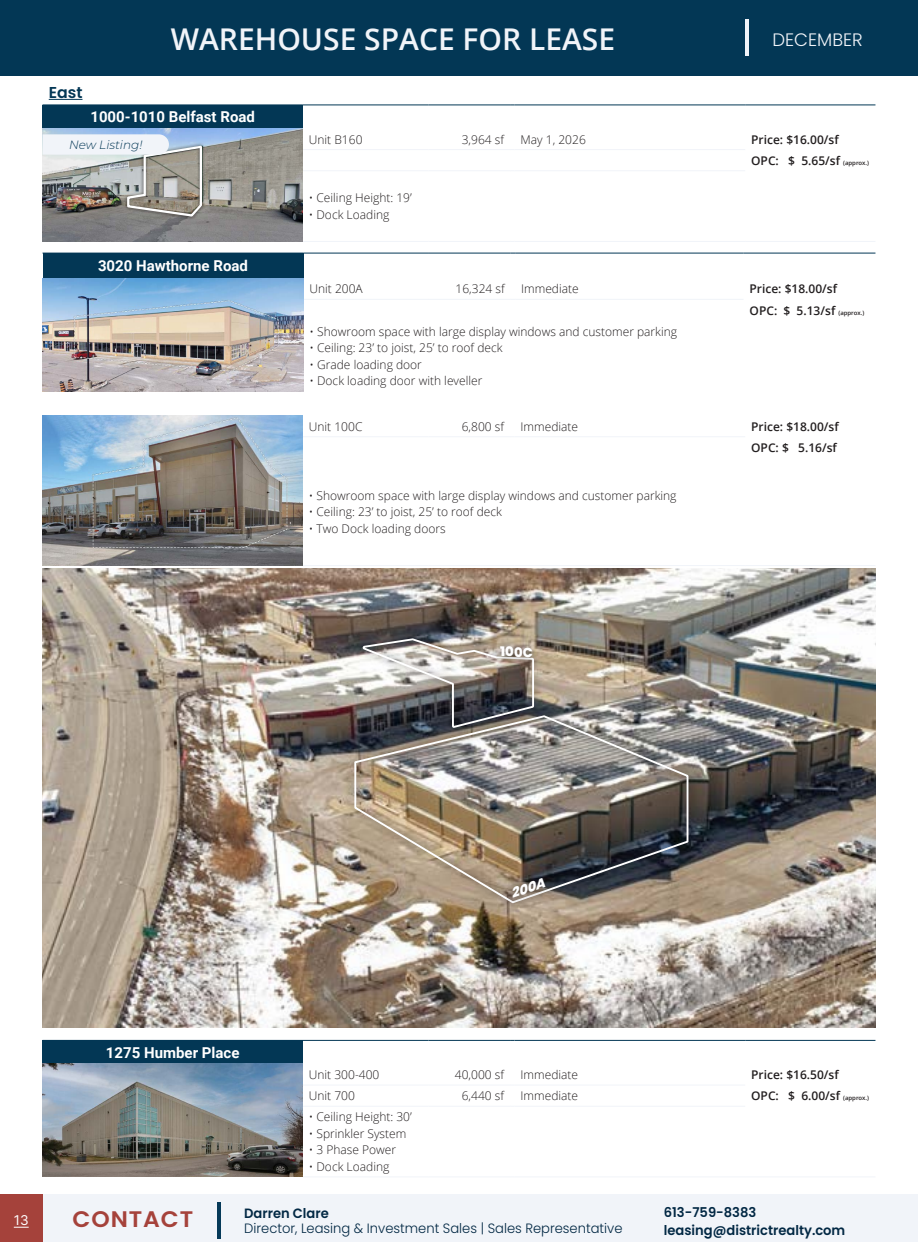
<style>
.page{position:relative;width:918px;height:1242px;background:#fff}
.page>*{position:absolute;margin:0;border:0;box-sizing:border-box;transform-origin:0 0}
.t1{font:600 30px "Open Sans";color:#f1f4f9}
.t2{font:600 22.5px "Poppins";letter-spacing:.04em;color:#a5423b;scale:1.04 1}
.t3{font:300 18px "Poppins";color:#f1f4f9}
.t4{font:600 15.75px "Poppins";color:#033755}
.t5{font:700 15px "Roboto";color:#fff}
.t6{font:300 13.5px "Poppins";color:#022844}
.t7{font:600 13.5px/18px "Poppins";color:#022844}
.t8{font:13.5px "Inter";color:#fff}
.t9{font:800 13.35px "Poppins";color:#fff}
.t10{font:italic 800 13.35px "Poppins";color:#fff}
.t11{font:300 12px "Open Sans";color:#231f20}
.t12{font:600 12px "Open Sans";color:#231f20}
.t13{font:italic 300 12px "Montserrat";color:#033755}
.s1{font-size:6px}
</style>
<div class="page">
<div style="left:39px;top:1195px;width:879px;height:47px;background:#f1f4f9"></div>
<div style="left:0;top:0;width:918px;height:76px;background:#033755"></div>
<div style="left:0;top:1195px;width:43px;height:47px;background:#a5423b"></div>
<svg style="left:14px;top:1227px;width:15px;height:1px"></svg>
<hr style="left:217px;top:1202px;width:3px;height:36px;background:#063a59">
<hr style="left:745px;top:20px;width:3px;height:36px;background:#f1f4f9">
<div style="left:43px;top:1040px;width:260px;height:24px;background:#033755"></div>
<hr style="left:303px;top:1040px;width:125px;height:1px;background:#033755">
<hr style="left:428px;top:1040px;width:82px;height:1px;background:#033755">
<hr style="left:515px;top:1040px;width:230px;height:1px;background:#033755">
<hr style="left:745px;top:1040px;width:130px;height:1px;background:#033755">
<hr style="left:303px;top:1177px;width:125px;height:1px;background:#f1f4f9">
<hr style="left:428px;top:1177px;width:82px;height:1px;background:#f1f4f9">
<hr style="left:515px;top:1177px;width:230px;height:1px;background:#f1f4f9">
<hr style="left:745px;top:1177px;width:130px;height:1px;background:#f1f4f9">
<hr style="left:303px;top:1085px;width:125px;height:1px;background:#f1f4f9">
<hr style="left:428px;top:1085px;width:82px;height:1px;background:#f1f4f9">
<hr style="left:515px;top:1085px;width:230px;height:1px;background:#f1f4f9">
<hr style="left:303px;top:1106px;width:125px;height:1px;background:#f1f4f9">
<hr style="left:428px;top:1106px;width:82px;height:1px;background:#f1f4f9">
<hr style="left:515px;top:1106px;width:230px;height:1px;background:#f1f4f9">
<img style="left:43px;top:1064px;width:260px;height:113px">
<hr style="left:49px;top:99px;width:34px;height:1px;background:#033755">
<hr style="left:303px;top:565px;width:125px;height:1px;background:#f1f4f9">
<hr style="left:428px;top:565px;width:82px;height:1px;background:#f1f4f9">
<hr style="left:515px;top:565px;width:230px;height:1px;background:#f1f4f9">
<hr style="left:745px;top:565px;width:130px;height:1px;background:#f1f4f9">
<hr style="left:303px;top:436px;width:125px;height:1px;background:#f1f4f9">
<hr style="left:428px;top:436px;width:82px;height:1px;background:#f1f4f9">
<hr style="left:515px;top:436px;width:230px;height:1px;background:#f1f4f9">
<img style="left:43px;top:416px;width:260px;height:150px">
<div style="left:43px;top:253px;width:261px;height:25px;background:#033755"></div>
<hr style="left:304px;top:253px;width:125px;height:1px;background:#033755">
<hr style="left:429px;top:253px;width:82px;height:1px;background:#033755">
<hr style="left:515px;top:253px;width:229px;height:1px;background:#033755">
<hr style="left:744px;top:253px;width:131px;height:1px;background:#033755">
<hr style="left:304px;top:299px;width:125px;height:1px;background:#f1f4f9">
<hr style="left:429px;top:299px;width:82px;height:1px;background:#f1f4f9">
<hr style="left:515px;top:299px;width:229px;height:1px;background:#f1f4f9">
<img style="left:43px;top:278px;width:261px;height:113px">
<img style="left:43px;top:569px;width:832px;height:459px">
<div style="left:355px;top:630px;width:188px;height:106px;background:#231f20;opacity:.75"></div>
<div style="left:346px;top:707px;width:351px;height:204px;background:#231f20;opacity:.75"></div>
<img style="left:353px;top:714px;width:337px;height:190px">
<svg style="left:362px;top:637px;width:179px;height:93px;background:#888481"></svg>
<svg style="left:505px;top:865px;width:48px;height:44px;background:#7e7164"></svg>
<div style="left:43px;top:105px;width:260px;height:23px;background:#033755"></div>
<hr style="left:303px;top:105px;width:125px;height:1px;background:#033755">
<hr style="left:428px;top:105px;width:82px;height:1px;background:#033755">
<hr style="left:515px;top:105px;width:230px;height:1px;background:#033755">
<hr style="left:745px;top:105px;width:130px;height:1px;background:#033755">
<hr style="left:303px;top:241px;width:125px;height:1px;background:#f1f4f9">
<hr style="left:428px;top:241px;width:82px;height:1px;background:#f1f4f9">
<hr style="left:515px;top:241px;width:230px;height:1px;background:#f1f4f9">
<hr style="left:745px;top:241px;width:130px;height:1px;background:#f1f4f9">
<hr style="left:303px;top:149px;width:125px;height:1px;background:#f1f4f9">
<hr style="left:428px;top:149px;width:82px;height:1px;background:#f1f4f9">
<hr style="left:515px;top:149px;width:230px;height:1px;background:#f1f4f9">
<hr style="left:303px;top:170px;width:125px;height:1px;background:#f1f4f9">
<hr style="left:428px;top:170px;width:82px;height:1px;background:#f1f4f9">
<hr style="left:515px;top:170px;width:230px;height:1px;background:#f1f4f9">
<img style="left:43px;top:128px;width:260px;height:113px">
<div style="left:124px;top:142px;width:82px;height:78px;background:#231f20;opacity:.75"></div>
<img style="left:43px;top:134px;width:160px;height:84px">
<p class="t1" style="left:171px;top:19px;width:446px">WAREHOUSE SPACE FOR LEASE</p>
<p class="t4" style="left:49px;top:84px;width:35px">East</p>
<p class="t5" style="left:90px;top:106px;width:166px">1000-1010 Belfast Road</p>
<h3 class="t3" style="left:773px;top:29px;width:92px">DECEMBER</h3>
<p class="t13" style="left:69px;top:136px;width:75px">New Listing!</p>
<p class="t5" style="left:98px;top:255px;width:152px">3020 Hawthorne Road</p>
<p class="t11" style="left:309px;top:131px;width:55px">Unit B160</p>
<p class="t11" style="left:462px;top:131px;width:44px">3,964 sf</p>
<p class="t11" style="left:521px;top:131px;width:67px">May 1, 2026</p>
<p class="t12" style="left:751px;top:131px;width:89px">Price: $16.00/sf</p>
<p class="t12" style="left:751px;top:152px;width:119px">OPC: $ 5.65/sf <span class="s1">(approx.)</span></p>
<p class="t11" style="left:309px;top:190px;width:105px">• Ceiling Height: 19’</p>
<p class="t11" style="left:309px;top:206px;width:82px">• Dock Loading</p>
<p class="t11" style="left:310px;top:281px;width:55px">Unit 200A</p>
<p class="t11" style="left:456px;top:281px;width:51px">16,324 sf</p>
<p class="t11" style="left:521px;top:281px;width:59px">Immediate</p>
<p class="t12" style="left:750px;top:281px;width:89px">Price: $18.00/sf</p>
<p class="t12" style="left:750px;top:302px;width:116px">OPC: $ 5.13/sf <span class="s1">(approx.)</span></p>
<p class="t11" style="left:310px;top:323px;width:369px">• Showroom space with large display windows and customer parking</p>
<p class="t11" style="left:310px;top:340px;width:195px">• Ceiling: 23’ to joist, 25’ to roof deck</p>
<p class="t11" style="left:310px;top:356px;width:114px">• Grade loading door</p>
<p class="t11" style="left:310px;top:373px;width:174px">• Dock loading door with leveller</p>
<p class="t11" style="left:309px;top:418px;width:55px">Unit 100C</p>
<p class="t11" style="left:462px;top:418px;width:44px">6,800 sf</p>
<p class="t11" style="left:521px;top:418px;width:59px">Immediate</p>
<p class="t12" style="left:751px;top:418px;width:89px">Price: $18.00/sf</p>
<p class="t12" style="left:751px;top:439px;width:87px">OPC: $ 5.16/sf</p>
<p class="t11" style="left:309px;top:487px;width:369px">• Showroom space with large display windows and customer parking</p>
<p class="t11" style="left:309px;top:504px;width:195px">• Ceiling: 23’ to joist, 25’ to roof deck</p>
<p class="t11" style="left:309px;top:520px;width:138px">• Two Dock loading doors</p>
<p class="t9" style="left:501px;top:644px;width:34px;rotate:2deg">100C</p>
<p class="t5" style="left:106px;top:1042px;width:135px">1275 Humber Place</p>
<p class="t10" style="left:509px;top:887px;width:37px;rotate:-19deg">200A</p>
<p class="t11" style="left:309px;top:1066px;width:72px">Unit 300-400</p>
<p class="t11" style="left:455px;top:1066px;width:51px">40,000 sf</p>
<p class="t11" style="left:521px;top:1066px;width:59px">Immediate</p>
<p class="t12" style="left:751px;top:1066px;width:89px">Price: $16.50/sf</p>
<p class="t11" style="left:309px;top:1088px;width:48px">Unit 700</p>
<p class="t11" style="left:462px;top:1088px;width:44px">6,440 sf</p>
<p class="t11" style="left:521px;top:1088px;width:59px">Immediate</p>
<p class="t12" style="left:751px;top:1088px;width:119px">OPC: $ 6.00/sf <span class="s1">(approx.)</span></p>
<p class="t11" style="left:309px;top:1109px;width:105px">• Ceiling Height: 30’</p>
<p class="t11" style="left:309px;top:1125px;width:99px">• Sprinkler System</p>
<p class="t11" style="left:309px;top:1142px;width:89px">• 3 Phase Power</p>
<p class="t11" style="left:309px;top:1158px;width:82px">• Dock Loading</p>
<p class="t8" style="left:14px;top:1210px;width:16px">13</p>
<h2 class="t2" style="left:72px;top:1206px;width:118px">CONTACT</h2>
<p class="t7" style="left:244px;top:1204px;width:86px">Darren Clare</p>
<p class="t6" style="left:244px;top:1220px;width:380px">Director, Leasing &amp; Investment Sales | Sales Representative</p>
<p class="t7" style="left:664px;top:1203px;width:183px">613-759-8383 leasing@districtrealty.com</p>
</div>
